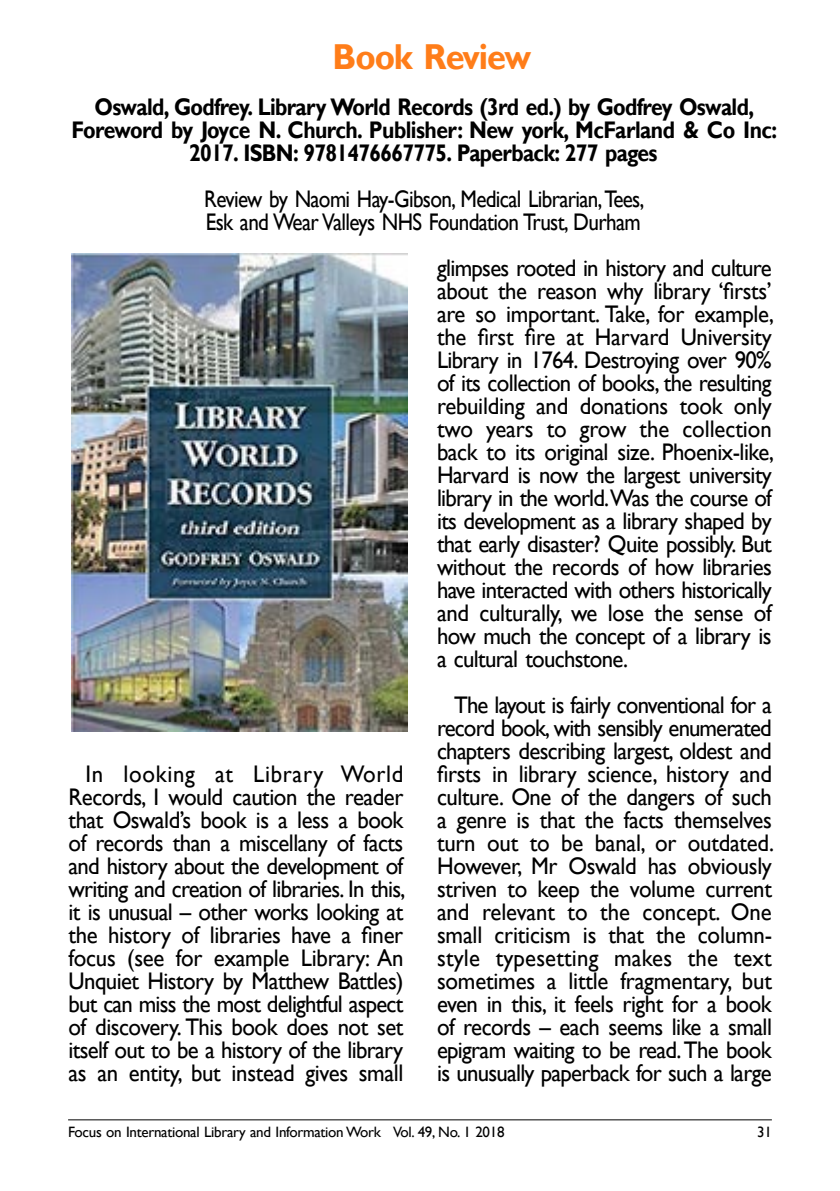
<style>
.page{position:relative;width:840px;height:1191px;background:#fff}
.page>*{position:absolute;margin:0;border:0;box-sizing:border-box;transform-origin:0 0}
.t1{font:700 36px "Gill Sans";letter-spacing:-.03em;color:#ff7d19;scale:.95 1}
.t2{font:24px/23px "Gill Sans";letter-spacing:-.03em;color:#000;text-align:justify;scale:.95 1}
.t3{font:700 24px/23px "Gill Sans";letter-spacing:-.03em;color:#000;text-align:center;scale:.88 1}
.t4{font:24px/23px "Gill Sans";letter-spacing:-.03em;color:#000;scale:.88 1}
.t5{font:15px "Gill Sans";letter-spacing:-.02em;color:#000}
</style>
<div class="page">
<hr style="left:68px;top:1119px;width:703px;height:1px;background:#000">
<img style="left:71px;top:253px;width:336px;height:478px">
<h1 class="t1" style="left:332px;top:35px;width:210px">Book Review</h1>
<p class="t3" style="left:71px;top:96px;width:803px">Oswald, Godfrey. Library World Records (3rd ed.) by Godfrey Oswald,<br>Foreword by Joyce N. Church. Publisher: New york, McFarland &amp; Co Inc:<br>2017. ISBN: 9781476667775. Paperback: 277 pages</p>
<p class="t4" style="left:204px;top:188px;width:501px">Review by Naomi Hay-Gibson, Medical Librarian, Tees,<br>Esk and Wear Valleys NHS Foundation Trust, Durham</p>
<p class="t2" style="left:69px;top:763px;width:356px;text-indent:17px">In looking at Library World Records, I would caution the reader that Oswald’s book is a less a book of records than a miscellany of facts and history about the development of writing and creation of libraries. In this, it is unusual – other works looking at the history of libraries have a finer focus (see for example Library: An Unquiet History by Matthew Battles) but can miss the most delightful aspect of discovery. This book does not set itself out to be a history of the library as an entity, but instead gives small</p>
<p class="t2" style="left:437px;top:257px;width:356px">glimpses rooted in history and culture about the reason why library ‘firsts’ are so important. Take, for example, the first fire at Harvard University Library in 1764. Destroying over 90% of its collection of books, the resulting rebuilding and donations took only two years to grow the collection back to its original size. Phoenix-like, Harvard is now the largest university library in the world.Was the course of its development as a library shaped by that early disaster? Quite possibly. But without the records of how libraries have interacted with others historically and culturally, we lose the sense of how much the concept of a library is a cultural touchstone.</p>
<p class="t2" style="left:437px;top:694px;width:356px;text-indent:17px">The layout is fairly conventional for a record book, with sensibly enumerated chapters describing largest, oldest and firsts in library science, history and culture. One of the dangers of such a genre is that the facts themselves turn out to be banal, or outdated.<br>However, Mr Oswald has obviously striven to keep the volume current and relevant to the concept. One small criticism is that the column&shy;style typesetting makes the text sometimes a little fragmentary, but even in this, it feels right for a book of records – each seems like a small epigram waiting to be read. The book is unusually paperback for such a large</p>
<p class="t5" style="left:68px;top:1123px;width:437px">Focus on International Library and Information Work Vol. 49, No. 1 2018</p>
<p class="t5" style="left:756px;top:1123px;width:16px">31</p>
</div>
